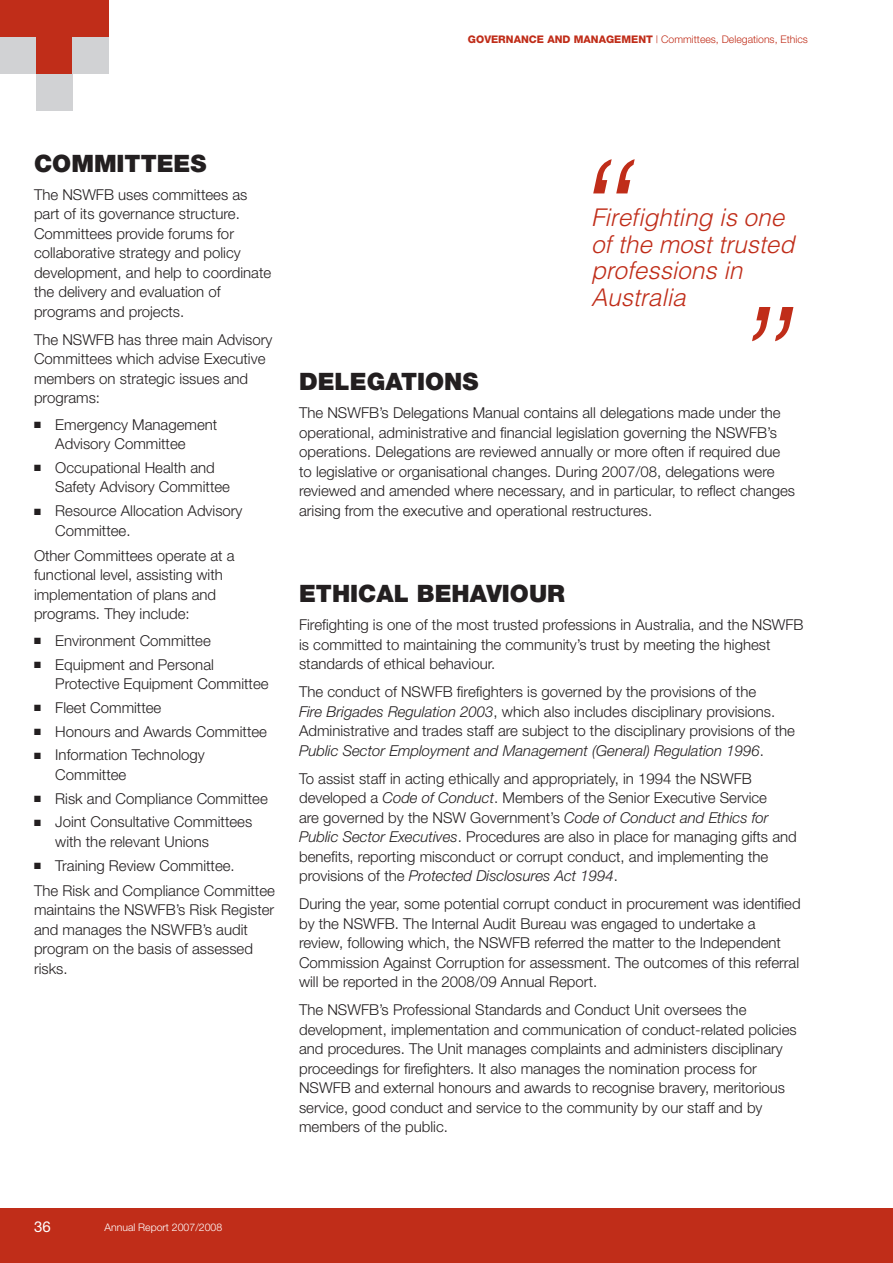
<style>
.page{position:relative;width:893px;height:1263px;background:#fff}
.page>*{position:absolute;margin:0;border:0;box-sizing:border-box;transform-origin:0 0}
.t1{font:italic 300 152.4px "Helvetica";color:#c02d19}
.t2{font:italic 300 24.45px/26.4px "Helvetica";color:#c02d19}
.t3{font:900 24px "Helvetica Neue";color:#231f20}
.t4{font:300 15px/19.5px "Helvetica Neue";color:#231f20}
.t5{font:15px "Helvetica Neue";color:#fff}
.t6{font:300 10.5px "Helvetica Neue";color:#c02d19}
.t7{font:300 10.5px "Helvetica Neue";color:#fff}
.s1{font-weight:800}
.s2{font-style:italic}
</style>
<div class="page">
<div style="left:0;top:1208px;width:893px;height:55px;background:#c02d19"></div>
<div style="left:0;top:0;width:109px;height:74px;background:#c02d19"></div>
<div style="left:0;top:37px;width:36px;height:37px;background:#d1d2d4"></div>
<div style="left:73px;top:37px;width:36px;height:37px;background:#d1d2d4"></div>
<div style="left:36px;top:74px;width:37px;height:36px;background:#d1d2d4"></div>
<p class="t6" style="left:468px;top:35px;width:341px"><span class="s1">GOVERNANCE AND MANAGEMENT</span> | Committees, Delegations, Ethics</p>
<h3 class="t3" style="left:34px;top:154px;width:174px">COMMITTEES</h3>
<p class="t4" style="left:34px;top:186px;width:239px">The NSWFB uses committees as part of its governance structure.<br>Committees provide forums for collaborative strategy and policy development, and help to coordinate the delivery and evaluation of programs and projects.</p>
<p class="t4" style="left:34px;top:331px;width:240px">The NSWFB has three main Advisory<br>Committees which advise Executive members on strategic issues and programs:</p>
<p class="t4" style="left:55px;top:416px;width:163px;text-indent:-21px">■ Emergency Management<br>Advisory Committee</p>
<p class="t4" style="left:55px;top:459px;width:176px;text-indent:-21px">■ Occupational Health and<br>Safety Advisory Committee</p>
<p class="t4" style="left:55px;top:502px;width:189px;text-indent:-21px">■ Resource Allocation Advisory<br>Committee.</p>
<p class="t4" style="left:34px;top:547px;width:202px">Other Committees operate at a functional level, assisting with implementation of plans and programs. They include:</p>
<p class="t4" style="left:34px;top:632px;width:178px">■ Environment Committee</p>
<p class="t4" style="left:55px;top:656px;width:215px;text-indent:-21px">■ Equipment and Personal<br>Protective Equipment Committee</p>
<p class="t4" style="left:34px;top:699px;width:129px">■ Fleet Committee</p>
<p class="t4" style="left:34px;top:723px;width:234px">■ Honours and Awards Committee</p>
<p class="t4" style="left:55px;top:746px;width:151px;text-indent:-21px">■ Information Technology<br>Committee</p>
<p class="t4" style="left:34px;top:790px;width:235px">■ Risk and Compliance Committee</p>
<p class="t4" style="left:55px;top:813px;width:198px;text-indent:-21px">■ Joint Consultative Committees with the relevant Unions</p>
<p class="t4" style="left:34px;top:854px;width:242px;line-height:25.2px">■ Training Review Committee.<br>The Risk and Compliance Committee</p>
<p class="t4" style="left:34px;top:901px;width:242px">maintains the NSWFB’s Risk Register and manages the NSWFB’s audit program on the basis of assessed risks.</p>
<h1 class="t1" style="left:564px;top:154px;width:61px">“</h1>
<h2 class="t2" style="left:591px;top:206px;width:205px">Firefighting is one of the most trusted professions in<br>Australia</h2>
<h1 class="t1" style="left:724px;top:302px;width:61px">”</h1>
<h3 class="t3" style="left:299px;top:373px;width:181px">DELEGATIONS</h3>
<p class="t4" style="left:299px;top:404px;width:498px">The NSWFB’s Delegations Manual contains all delegations made under the operational, administrative and financial legislation governing the NSWFB’s operations. Delegations are reviewed annually or more often if required due to legislative or organisational changes. During 2007/08, delegations were reviewed and amended where necessary, and in particular, to reflect changes arising from the executive and operational restructures.</p>
<h3 class="t3" style="left:299px;top:585px;width:267px">ETHICAL BEHAVIOUR</h3>
<p class="t4" style="left:299px;top:616px;width:506px">Firefighting is one of the most trusted professions in Australia, and the NSWFB is committed to maintaining the community’s trust by meeting the highest standards of ethical behaviour.</p>
<p class="t4" style="left:299px;top:683px;width:497px">The conduct of NSWFB firefighters is governed by the provisions of the<br><span class="s2">Fire Brigades Regulation 2003</span>, which also includes disciplinary provisions.<br>Administrative and trades staff are subject to the disciplinary provisions of the <span class="s2">Public Sector Employment and Management (General) Regulation 1996</span>.</p>
<p class="t4" style="left:299px;top:770px;width:499px">To assist staff in acting ethically and appropriately, in 1994 the NSWFB developed a <span class="s2">Code of Conduct</span>. Members of the Senior Executive Service<br>are governed by the NSW Government’s <span class="s2">Code of Conduct and Ethics for Public Sector Executives</span>. Procedures are also in place for managing gifts and benefits, reporting misconduct or corrupt conduct, and implementing the provisions of the <span class="s2">Protected Disclosures Act 1994</span>.</p>
<p class="t4" style="left:299px;top:895px;width:503px">During the year, some potential corrupt conduct in procurement was identified by the NSWFB. The Internal Audit Bureau was engaged to undertake a review, following which, the NSWFB referred the matter to the Independent Commission Against Corruption for assessment. The outcomes of this referral will be reported in the 2008/09 Annual Report.</p>
<p class="t4" style="left:299px;top:1001px;width:499px">The NSWFB’s Professional Standards and Conduct Unit oversees the development, implementation and communication of conduct-related policies and procedures. The Unit manages complaints and administers disciplinary proceedings for firefighters. It also manages the nomination process for NSWFB and external honours and awards to recognise bravery, meritorious service, good conduct and service to the community by our staff and by members of the public.</p>
<p class="t5" style="left:34px;top:1221px;width:18px">36</p>
<p class="t7" style="left:104px;top:1223px;width:119px">Annual Report 2007/2008</p>
</div>
